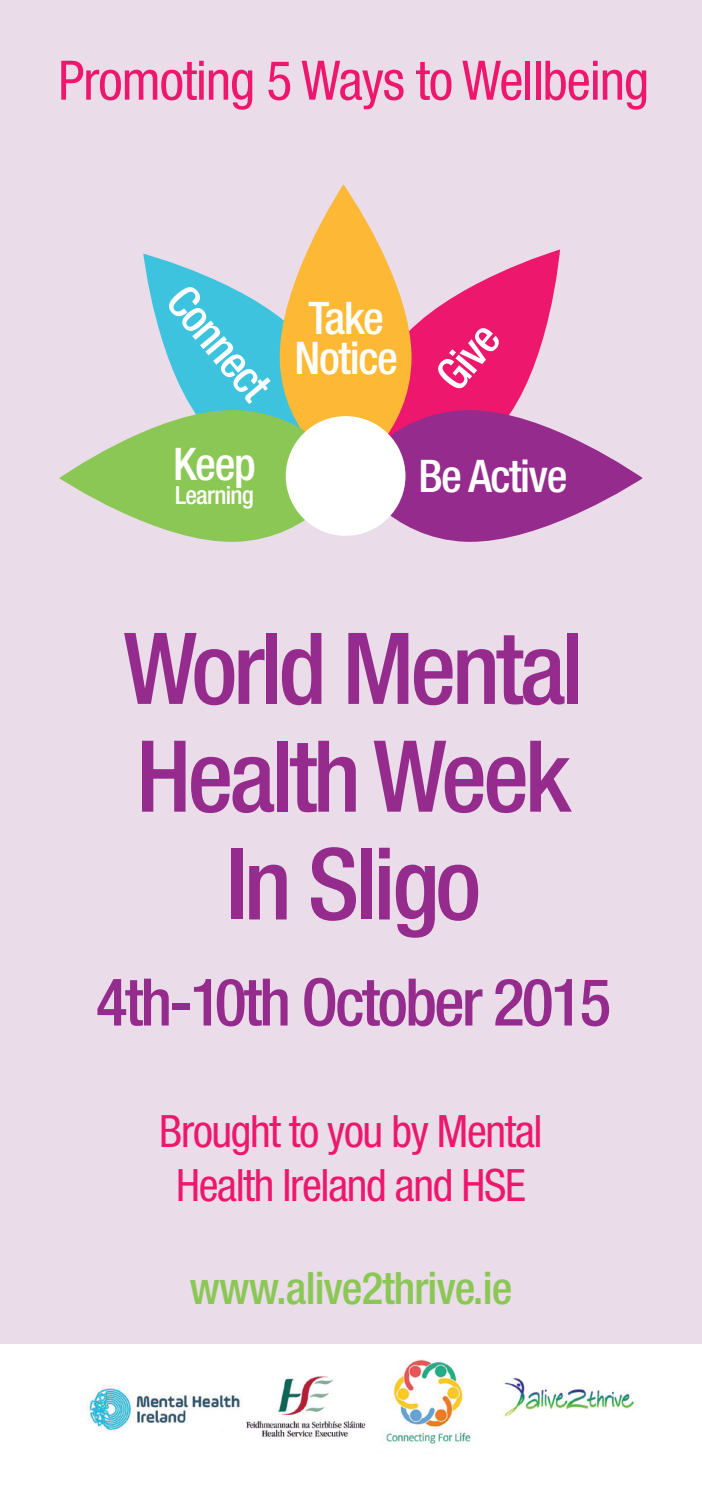
<style>
.page{position:relative;width:702px;height:1489px;background:#fff}
.page>*{position:absolute;margin:0;border:0;box-sizing:border-box;transform-origin:0 0}
.t1{font:500 condensed 99.25px/107.8px "Helvetica Neue";letter-spacing:-.04em;color:#952c8d;text-align:center}
.t2{font:500 condensed 65.5px "Helvetica Neue";letter-spacing:-.04em;color:#952c8d}
.t3{font:condensed 54.5px "Helvetica Neue";letter-spacing:-.02em;color:#ed186e}
.t4{font:500 condensed 45px/39.5px "Helvetica Neue";letter-spacing:-.03em;color:#fff;text-align:center}
.t5{font:condensed 44.75px/53.5px "Helvetica Neue";letter-spacing:-.03em;color:#ed186e;text-align:center}
.t6{font:500 condensed 44.75px "Helvetica Neue";letter-spacing:-.02em;color:#8ac754}
.t7{font:500 condensed 25px "Helvetica Neue";letter-spacing:-.03em;color:#fff}
</style>
<div class="page">
<div style="left:0;top:0;width:702px;height:1343px;background:#eadce9"></div>
<svg style="left:59px;top:184px;width:583px;height:358px"></svg>
<div style="left:286px;top:416px;width:119px;height:120px;background:#fff;border-radius:50%"></div>
<img style="left:86px;top:1359px;width:548px;height:85px">
<p class="t3" style="left:58px;top:49px;width:592px">Promoting 5 Ways to Wellbeing</p>
<p class="t4" style="left:192px;top:279px;width:134px;rotate:50deg">Connect</p>
<p class="t4" style="left:173px;top:443px;width:84px">Keep</p>
<p class="t7" style="left:175px;top:480px;width:80px">Learning</p>
<p class="t4" style="left:294px;top:298px;width:105px">Take<br>Notice</p>
<p class="t4" style="left:430px;top:370px;width:72px;rotate:-50deg">Give</p>
<p class="t4" style="left:418px;top:456px;width:151px">Be Active</p>
<h1 class="t1" style="left:123px;top:613px;width:461px">World Mental<br>Health Week<br>In Sligo</h1>
<h2 class="t2" style="left:96px;top:963px;width:516px">4th-10th October 2015</h2>
<p class="t5" style="left:159px;top:1104px;width:385px">Brought to you by Mental<br>Health Ireland and HSE</p>
<p class="t6" style="left:189px;top:1260px;width:324px">www.alive2thrive.ie</p>
</div>
